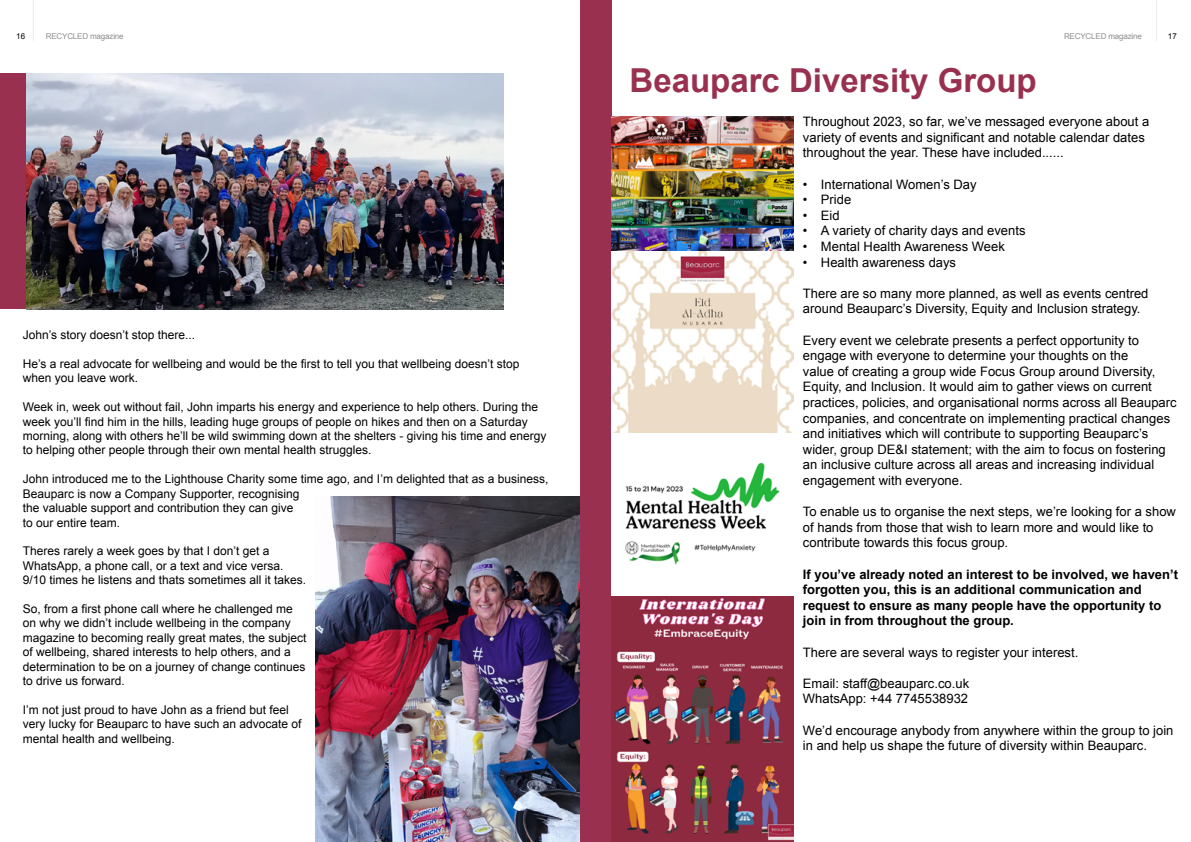
<style>
.page{position:relative;width:1191px;height:842px;background:#fff}
.page>*{position:absolute;margin:0;border:0;box-sizing:border-box;transform-origin:0 0}
.t1{font:700 33px "Arial";color:#99304f}
.t2{font:13px/15.6px "Arial";color:#000}
.t3{font:700 13px/15.6px "Arial";color:#000}
.t4{font:12px/14.4px "Arial";color:#000}
.t5{font:8px "Arial";letter-spacing:-.02em;color:#8f8d8e}
.t6{font:8px "Arial";color:#000}
</style>
<div class="page">
<hr style="left:33px;top:0;width:1px;height:41px;background:#eaeaeb">
<hr style="left:1156px;top:0;width:1px;height:41px;background:#eaeaeb">
<div style="left:0;top:74px;width:27px;height:235px;background:#99304f"></div>
<div style="left:580px;top:0;width:31px;height:842px;background:#99304f"></div>
<img style="left:27px;top:74px;width:477px;height:235px">
<img style="left:611px;top:117px;width:182px;height:134px">
<img style="left:315px;top:496px;width:265px;height:346px">
<svg style="left:611px;top:251px;width:182px;height:182px"></svg>
<svg style="left:625px;top:462px;width:155px;height:103px"></svg>
<img style="left:611px;top:596px;width:182px;height:246px">
<p class="t6" style="left:16px;top:31px;width:10px">16</p>
<p class="t5" style="left:46px;top:30px;width:79px">RECYCLED magazine</p>
<p class="t5" style="left:1064px;top:31px;width:79px">RECYCLED magazine</p>
<p class="t6" style="left:1168px;top:31px;width:10px">17</p>
<p class="t4" style="left:23px;top:328px;width:174px">John’s story doesn’t stop there...</p>
<p class="t4" style="left:23px;top:357px;width:498px">He’s a real advocate for wellbeing and would be the first to tell you that wellbeing doesn’t stop when you leave work.</p>
<p class="t4" style="left:23px;top:400px;width:525px">Week in, week out without fail, John imparts his energy and experience to help others. During the week you’ll find him in the hills, leading huge groups of people on hikes and then on a Saturday morning, along with others he’ll be wild swimming down at the shelters - giving his time and energy to helping other people through their own mental health struggles.</p>
<p class="t4" style="left:23px;top:472px;width:527px">John introduced me to the Lighthouse Charity some time ago, and I’m delighted that as a business, Beauparc is now a Company Supporter, recognising<br>the valuable support and contribution they can give<br>to our entire team.</p>
<p class="t4" style="left:23px;top:544px;width:285px">Theres rarely a week goes by that I don’t get a<br>WhatsApp, a phone call, or a text and vice versa.<br>9/10 times he listens and thats sometimes all it takes.</p>
<p class="t4" style="left:23px;top:602px;width:285px">So, from a first phone call where he challenged me on why we didn’t include wellbeing in the company magazine to becoming really great mates, the subject of wellbeing, shared interests to help others, and a determination to be on a journey of change continues to drive us forward.</p>
<p class="t4" style="left:23px;top:702px;width:280px">I’m not just proud to have John as a friend but feel very lucky for Beauparc to have such an advocate of mental health and wellbeing.</p>
<h1 class="t1" style="left:629px;top:59px;width:409px">Beauparc Diversity Group</h1>
<p class="t2" style="left:803px;top:114px;width:348px">Throughout 2023, so far, we’ve messaged everyone about a variety of events and significant and notable calendar dates throughout the year. These have included......</p>
<p class="t2" style="left:803px;top:176px;width:175px">• International Women’s Day</p>
<p class="t2" style="left:803px;top:192px;width:50px">• Pride</p>
<p class="t2" style="left:803px;top:207px;width:38px">• Eid</p>
<p class="t2" style="left:803px;top:223px;width:224px">• A variety of charity days and events</p>
<p class="t2" style="left:803px;top:239px;width:203px">• Mental Health Awareness Week</p>
<p class="t2" style="left:803px;top:254px;width:155px">• Health awareness days</p>
<p class="t2" style="left:803px;top:285px;width:347px">There are so many more planned, as well as events centred around Beauparc’s Diversity, Equity and Inclusion strategy.</p>
<p class="t2" style="left:803px;top:332px;width:375px">Every event we celebrate presents a perfect opportunity to engage with everyone to determine your thoughts on the<br>value of creating a group wide Focus Group around Diversity, Equity, and Inclusion. It would aim to gather views on current practices, policies, and organisational norms across all Beauparc companies, and concentrate on implementing practical changes and initiatives which will contribute to supporting Beauparc’s wider, group DE&amp;I statement; with the aim to focus on fostering an inclusive culture across all areas and increasing individual engagement with everyone.</p>
<p class="t2" style="left:803px;top:504px;width:374px">To enable us to organise the next steps, we’re looking for a show of hands from those that wish to learn more and would like to contribute towards this focus group.</p>
<p class="t3" style="left:803px;top:567px;width:376px">If you’ve already noted an interest to be involved, we haven’t forgotten you, this is an additional communication and request to ensure as many people have the opportunity to join in from throughout the group.</p>
<p class="t2" style="left:803px;top:644px;width:277px">There are several ways to register your interest.</p>
<p class="t2" style="left:803px;top:675px;width:168px">Email: staff@beauparc.co.uk<br>WhatsApp: +44 7745538932</p>
<p class="t2" style="left:803px;top:722px;width:372px">We’d encourage anybody from anywhere within the group to join in and help us shape the future of diversity within Beauparc.</p>
</div>
